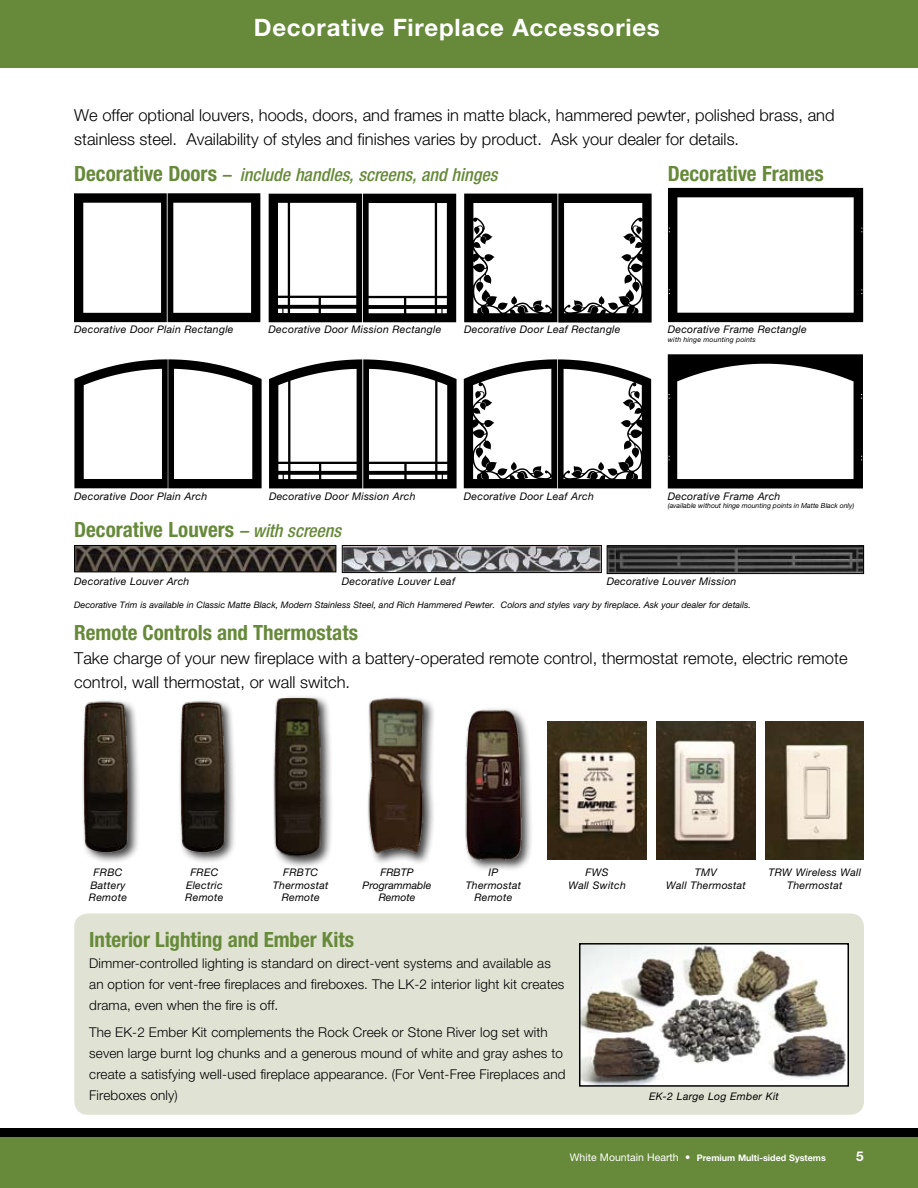
<style>
.page{position:relative;width:918px;height:1188px;background:#fff}
.page>*{position:absolute;margin:0;border:0;box-sizing:border-box;transform-origin:0 0}
.t1{font:700 24px "Helvetica Neue";letter-spacing:.03em;color:#fff}
.t2{font:700 condensed 21px "Helvetica Neue";color:#66893a}
.t3{font:italic 500 condensed 18px "Helvetica Neue";color:#66893a}
.t4{font:300 16.5px/24px "Helvetica Neue";color:#000}
.t5{font:300 13.5px/21px "Helvetica Neue";letter-spacing:.01em;color:#000}
.t6{font:700 13.5px "Helvetica Neue";color:#fff}
.t7{font:italic 10.5px/12.6px "Helvetica Neue";letter-spacing:.025em;color:#000;text-align:center}
.t8{font:italic 10.5px/12.6px "Helvetica Neue";color:#000;text-align:center}
.t9{font:italic 9px "Helvetica Neue";color:#000}
.t10{font:700 9px "Helvetica Neue";color:#fff}
.t11{font:700 condensed 8.1px/9.8px "Helvetica Neue";color:#000}
.t12{font:700 condensed 7.95px "Helvetica Neue";color:#000}
.t13{font:italic 6.9px "Helvetica Neue";color:#000}
.t14{font:italic 6.9px "Helvetica Neue";letter-spacing:.025em;color:#000}
.s1{font-weight:700;font-style:normal;font-size:21px}
.s2{font-weight:500;font-style:italic;font-size:18px}
.s3{font-weight:400;font-size:10.5px}
</style>
<div class="page">
<div style="left:0;top:0;width:918px;height:68px;background:#66893a"></div>
<div style="left:0;top:1128px;width:918px;height:60px;background:#000"></div>
<div style="left:0;top:1137px;width:918px;height:51px;background:#66893a"></div>
<div style="left:271px;top:694px;width:63px;height:175px;background:#000;opacity:.75"></div>
<img style="left:271px;top:698px;width:63px;height:162px">
<img style="left:76px;top:547px;width:258px;height:23px">
<div style="left:74px;top:545px;width:262px;height:27px;border:1px solid #000"></div>
<img style="left:344px;top:547px;width:256px;height:24px">
<div style="left:342px;top:545px;width:260px;height:28px;border:1px solid #000"></div>
<img style="left:609px;top:547px;width:253px;height:25px">
<div style="left:607px;top:545px;width:257px;height:29px;border:1px solid #000"></div>
<svg style="left:74px;top:193px;width:186px;height:129px"></svg>
<svg style="left:269px;top:194px;width:187px;height:128px"></svg>
<svg style="left:464px;top:194px;width:187px;height:128px"></svg>
<svg style="left:74px;top:359px;width:188px;height:129px"></svg>
<svg style="left:269px;top:359px;width:188px;height:129px"></svg>
<svg style="left:464px;top:359px;width:187px;height:129px"></svg>
<svg style="left:668px;top:354px;width:195px;height:134px"></svg>
<div style="left:74px;top:914px;width:790px;height:201px;background:#e0e3d4;border-radius:14px"></div>
<img style="left:581px;top:945px;width:266px;height:140px">
<div style="left:579px;top:943px;width:270px;height:144px;border:1px solid #000"></div>
<svg style="left:668px;top:188px;width:195px;height:134px"></svg>
<img style="left:766px;top:721px;width:98px;height:139px">
<img style="left:548px;top:721px;width:98px;height:139px">
<img style="left:657px;top:721px;width:98px;height:139px">
<div style="left:80px;top:698px;width:60px;height:166px;background:#000;opacity:.75"></div>
<img style="left:80px;top:698px;width:60px;height:162px">
<div style="left:177px;top:698px;width:59px;height:166px;background:#000;opacity:.75"></div>
<img style="left:177px;top:698px;width:59px;height:162px">
<div style="left:464px;top:706px;width:70px;height:165px;background:#000;opacity:.75"></div>
<img style="left:464px;top:706px;width:63px;height:154px">
<div style="left:365px;top:695px;width:71px;height:171px;background:#000;opacity:.75"></div>
<img style="left:365px;top:698px;width:66px;height:162px">
<h1 class="t1" style="left:254px;top:12px;width:407px">Decorative Fireplace Accessories</h1>
<h3 class="t4" style="left:74px;top:103px;width:762px">We offer optional louvers, hoods, doors, and frames in matte black, hammered pewter, polished brass, and stainless steel. Availability of styles and finishes varies by product. Ask your dealer for details.</h3>
<h3 class="t3" style="left:74px;top:163px;width:425px"><span class="s1">Decorative Doors</span> – include handles, screens, and hinges</h3>
<h2 class="t2" style="left:668px;top:160px;width:157px">Decorative Frames</h2>
<p class="t12" style="left:277px;top:320px;width:112px">Decorative Door Mission Rectangle</p>
<p class="t12" style="left:469px;top:320px;width:101px">Decorative Door Leaf Rectangle</p>
<p class="t12" style="left:81px;top:322px;width:103px">Decorative Door Plain Rectangle</p>
<p class="t7" style="left:464px;top:323px;width:158px">Decorative Door Leaf Rectangle</p>
<p class="t7" style="left:74px;top:323px;width:161px">Decorative Door Plain Rectangle</p>
<p class="t7" style="left:269px;top:323px;width:174px">Decorative Door Mission Rectangle</p>
<p class="t12" style="left:81px;top:327px;width:103px">Decorative Door Plain Rectangle</p>
<p class="t12" style="left:276px;top:327px;width:112px">Decorative Door Mission Rectangle</p>
<p class="t12" style="left:469px;top:327px;width:101px">Decorative Door Leaf Rectangle</p>
<p class="t7" style="left:668px;top:323px;width:140px">Decorative Frame Rectangle</p>
<p class="t14" style="left:668px;top:335px;width:90px">with hinge mounting points</p>
<p class="t11" style="left:674px;top:326px;width:182px">Decorative Frame Rectangle with hinge mounting points</p>
<p class="t7" style="left:74px;top:489px;width:134px">Decorative Door Plain Arch</p>
<p class="t12" style="left:85px;top:493px;width:87px">Decorative Door Plain Arch</p>
<p class="t7" style="left:269px;top:489px;width:148px">Decorative Door Mission Arch</p>
<p class="t12" style="left:276px;top:492px;width:95px">Decorative Door Mission Arch</p>
<p class="t7" style="left:464px;top:489px;width:131px">Decorative Door Leaf Arch</p>
<p class="t12" style="left:472px;top:493px;width:84px">Decorative Door Leaf Arch</p>
<p class="t7" style="left:668px;top:489px;width:114px">Decorative Frame Arch</p>
<p class="t13" style="left:668px;top:501px;width:188px">(available without hinge mounting points in Matte Black only)</p>
<p class="t11" style="left:673px;top:492px;width:192px">Decorative Frame Arch<br>(available without hinge mounting points in Flat Black only)</p>
<p class="t11" style="left:673px;top:504px;width:75px">Decorative Frame Arch</p>
<h2 class="t2" style="left:74px;top:517px;width:268px">Decorative Louvers <span class="s2">– with screens</span></h2>
<p class="t7" style="left:342px;top:575px;width:115px">Decorative Louver Leaf</p>
<p class="t7" style="left:607px;top:575px;width:131px">Decorative Louver Mission</p>
<h2 class="t2" style="left:74px;top:620px;width:285px">Remote Controls and Thermostats</h2>
<h3 class="t4" style="left:74px;top:646px;width:775px">Take charge of your new fireplace with a battery-operated remote control, thermostat remote, electric remote control, wall thermostat, or wall switch.</h3>
<p class="t7" style="left:74px;top:575px;width:117px">Decorative Louver Arch</p>
<p class="t9" style="left:74px;top:599px;width:678px">Decorative Trim is available in Classic Matte Black, Modern Stainless Steel, and Rich Hammered Pewter. Colors and styles vary by fireplace. Ask your dealer for details.</p>
<p class="t7" style="left:89px;top:866px;width:40px">FRBC<br>Battery<br>Remote</p>
<p class="t8" style="left:363px;top:866px;width:70px">FRBTP<br>Programmable<br>Remote</p>
<p class="t7" style="left:466px;top:866px;width:57px">IP<br>Thermostat<br>Remote</p>
<p class="t7" style="left:568px;top:866px;width:59px">FWS<br>Wall Switch</p>
<p class="t7" style="left:666px;top:866px;width:81px">TMV<br>Wall Thermostat</p>
<p class="t7" style="left:769px;top:866px;width:94px">TRW Wireless Wall<br>Thermostat</p>
<p class="t7" style="left:185px;top:866px;width:40px">FREC<br>Electric<br>Remote</p>
<p class="t7" style="left:273px;top:866px;width:57px">FRBTC<br>Thermostat<br>Remote</p>
<h2 class="t2" style="left:89px;top:926px;width:266px">Interior Lighting and Ember Kits</h2>
<p class="t5" style="left:89px;top:952px;width:477px">Dimmer-controlled lighting is standard on direct-vent systems and available as an option for vent-free fireplaces and fireboxes. The LK-2 interior light kit creates drama, even when the fire is off.</p>
<p class="t5" style="left:89px;top:1022px;width:478px">The EK-2 Ember Kit complements the Rock Creek or Stone River log set with seven large burnt log chunks and a generous mound of white and gray ashes to create a satisfying well-used fireplace appearance. (For Vent-Free Fireplaces and Fireboxes only)</p>
<p class="t7" style="left:649px;top:1090px;width:131px">EK-2 Large Log Ember Kit</p>
<p class="t10" style="left:570px;top:1152px;width:257px"><span class="s3">White Mountain Hearth •</span> Premium Multi-sided Systems</p>
<p class="t6" style="left:856px;top:1148px;width:9px">5</p>
</div>
